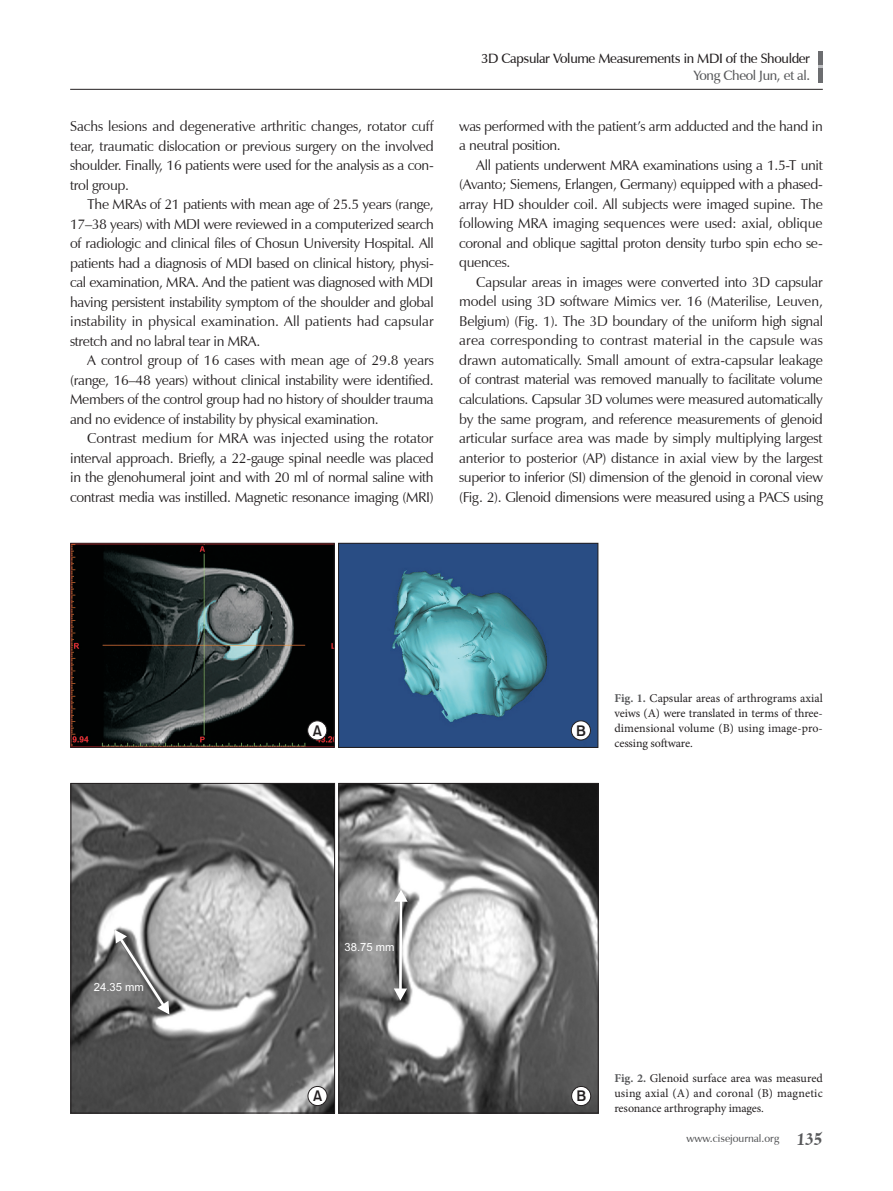
<style>
.page{position:relative;width:893px;height:1191px;background:#fff}
.page>*{position:absolute;margin:0;border:0;box-sizing:border-box;transform-origin:0 0}
.t1{font:15px "Gothic 725 BT Bold A";color:#231f20}
.t2{font:14.25px/19.5px "Zapf Humanist 601 BT";letter-spacing:-.025em;color:#231f20;text-align:justify}
.t3{font:600 13.5px "Zapf Humanist 601 BT";letter-spacing:-.025em;color:#231f20}
.t4{font:600 13.5px "Zapf Humanist 601 BT";letter-spacing:-.025em;color:#57585a}
.t5{font:12px/15px "Minion Pro";letter-spacing:-.005em;color:#231f20;text-align:justify}
.t6{font:11.25px "Arial";color:#fff}
.t7{font:600 10.5px "Zapf Humanist 601 BT";color:#57585a}
.s1{font-weight:700;color:#57585a}
.s2{font-family:"Zapf Chancery IT Cby BT";font-weight:700;font-size:19.5px}
</style>
<div class="page">
<hr style="left:819px;top:51px;width:4px;height:32px;background:#6c6d70">
<hr style="left:70px;top:89px;width:753px;height:1px;background:#231f20">
<svg style="left:70px;top:543px;width:528px;height:205px"></svg>
<svg style="left:70px;top:783px;width:529px;height:330px"></svg>
<p class="t2" style="left:70px;top:116px;width:365px">Sachs lesions and degenerative arthritic changes, rotator cuff tear, traumatic dislocation or previous surgery on the involved shoulder. Finally, 16 patients were used for the analysis as a con&shy;trol group.</p>
<p class="t2" style="left:70px;top:194px;width:365px;text-indent:17px">The MRAs of 21 patients with mean age of 25.5 years (range, 17–38 years) with MDI were reviewed in a computerized search of radiologic and clinical files of Chosun University Hospital. All patients had a diagnosis of MDI based on clinical history, physi&shy;cal examination, MRA. And the patient was diagnosed with MDI having persistent instability symptom of the shoulder and global instability in physical examination. All patients had capsular stretch and no labral tear in MRA.</p>
<p class="t2" style="left:70px;top:350px;width:365px;text-indent:17px">A control group of 16 cases with mean age of 29.8 years (range, 16–48 years) without clinical instability were identified.<br>Members of the control group had no history of shoulder trauma and no evidence of instability by physical examination.</p>
<p class="t2" style="left:70px;top:428px;width:365px;text-indent:17px">Contrast medium for MRA was injected using the rotator interval approach. Briefly, a 22-gauge spinal needle was placed in the glenohumeral joint and with 20 ml of normal saline with contrast media was instilled. Magnetic resonance imaging (MRI)</p>
<p class="t3" style="left:481px;top:50px;width:330px">3D Capsular Volume Measurements in MDI of the Shoulder</p>
<p class="t4" style="left:694px;top:67px;width:118px">Yong Cheol Jun, et al.</p>
<p class="t2" style="left:459px;top:116px;width:365px">was performed with the patient’s arm adducted and the hand in a neutral position.</p>
<p class="t2" style="left:459px;top:155px;width:365px;text-indent:17px">All patients underwent MRA examinations using a 1.5-T unit (Avanto; Siemens, Erlangen, Germany) equipped with a phased&shy;array HD shoulder coil. All subjects were imaged supine. The following MRA imaging sequences were used: axial, oblique coronal and oblique sagittal proton density turbo spin echo se&shy;quences.</p>
<p class="t2" style="left:459px;top:272px;width:365px;text-indent:17px">Capsular areas in images were converted into 3D capsular model using 3D software Mimics ver. 16 (Materilise, Leuven, Belgium) (Fig. 1). The 3D boundary of the uniform high signal area corresponding to contrast material in the capsule was drawn automatically. Small amount of extra-capsular leakage of contrast material was removed manually to facilitate volume calculations. Capsular 3D volumes were measured automatically by the same program, and reference measurements of glenoid articular surface area was made by simply multiplying largest anterior to posterior (AP) distance in axial view by the largest superior to inferior (SI) dimension of the glenoid in coronal view (Fig. 2). Glenoid dimensions were measured using a PACS using</p>
<p class="t6" style="left:94px;top:982px;width:52px">24.35 mm</p>
<p class="t1" style="left:313px;top:721px;width:11px">A</p>
<p class="t1" style="left:576px;top:721px;width:11px">B</p>
<p class="t5" style="left:614px;top:690px;width:210px"><span class="s1">Fig. 1.</span> Capsular areas of arthrograms axial veiws (A) were translated in terms of three&shy;dimensional volume (B) using image-pro&shy;cessing software.</p>
<p class="t6" style="left:345px;top:942px;width:52px">38.75 mm</p>
<p class="t1" style="left:313px;top:1087px;width:11px">A</p>
<p class="t1" style="left:576px;top:1087px;width:11px">B</p>
<p class="t5" style="left:614px;top:1071px;width:210px"><span class="s1">Fig. 2.</span> Glenoid surface area was measured using axial (A) and coronal (B) magnetic resonance arthrography images.</p>
<p class="t7" style="left:686px;top:1132px;width:138px">www.cisejournal.org <span class="s2">135</span></p>
</div>
